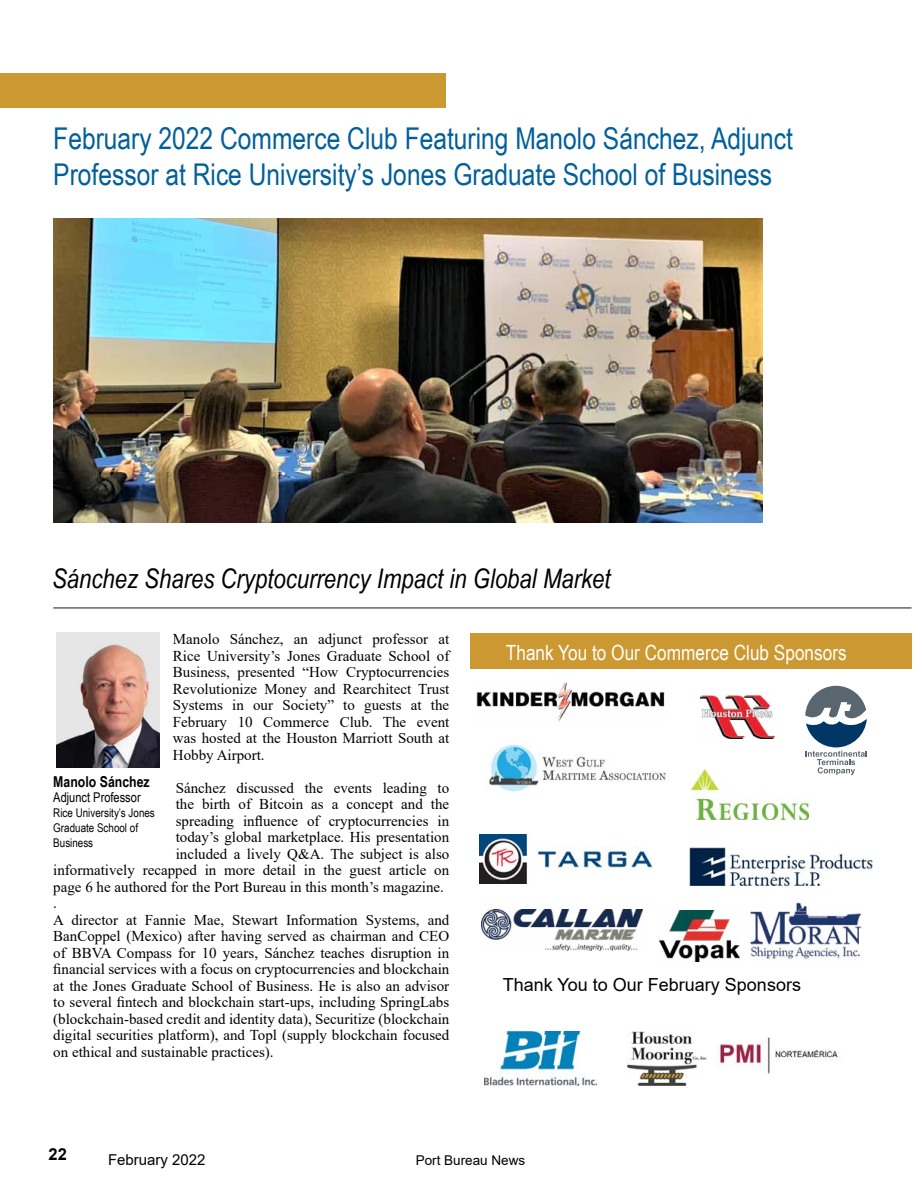
<style>
.page{position:relative;width:918px;height:1188px;background:#fff}
.page>*{position:absolute;margin:0;border:0;box-sizing:border-box;transform-origin:0 0}
.t1{font:30px/36px "Arial Narrow";color:#005f9c}
.t2{font:italic 27px "Arial Narrow";color:#000}
.t3{font:21px "Arial Narrow";color:#fff}
.t4{font:18px "Arial";color:#000}
.t5{font:700 16.5px "Arial";color:#000}
.t6{font:15px/16.5px "Times New Roman";color:#000;text-align:justify}
.t7{font:700 15px "Arial Narrow";color:#000}
.t8{font:15px "Arial";color:#000}
.t9{font:13.5px "Arial Narrow";color:#000}
.t10{font:13.5px "Arial";color:#000}
.t11{font:12px/15px "Arial Narrow";color:#000}
</style>
<div class="page">
<div style="left:470px;top:633px;width:442px;height:35px;background:#cb9831"></div>
<img style="left:479px;top:835px;width:173px;height:49px">
<img style="left:690px;top:847px;width:182px;height:38px">
<img style="left:489px;top:744px;width:177px;height:48px">
<img style="left:691px;top:769px;width:117px;height:50px">
<img style="left:750px;top:900px;width:111px;height:61px">
<svg style="left:805px;top:686px;width:62px;height:89px"></svg>
<img style="left:477px;top:683px;width:187px;height:39px">
<img style="left:481px;top:909px;width:161px;height:41px">
<img style="left:701px;top:696px;width:73px;height:43px">
<img style="left:659px;top:911px;width:80px;height:50px">
<img style="left:485px;top:1031px;width:112px;height:55px">
<img style="left:53px;top:219px;width:709px;height:303px">
<img style="left:57px;top:633px;width:102px;height:135px">
<hr style="left:53px;top:607px;width:859px;height:2px;background:#596670">
<div style="left:0;top:73px;width:445px;height:34px;background:#cb9831"></div>
<img style="left:627px;top:1031px;width:79px;height:55px">
<img style="left:718px;top:1037px;width:121px;height:36px">
<h1 class="t1" style="left:53px;top:119px;width:741px">February 2022 Commerce Club Featuring Manolo Sánchez, Adjunct<br>Professor at Rice University’s Jones Graduate School of Business</h1>
<h2 class="t2" style="left:52px;top:560px;width:560px">Sánchez Shares Cryptocurrency Impact in Global Market</h2>
<p class="t6" style="left:173px;top:630px;width:278px">Manolo Sánchez, an adjunct professor at Rice University’s Jones Graduate School of Business, presented “How Cryptocurrencies Revolutionize Money and Rearchitect Trust Systems in our Society” to guests at the February 10 Commerce Club. The event was hosted at the Houston Marriott South at Hobby Airport.</p>
<p class="t6" style="left:176px;top:779px;width:275px">Sánchez discussed the events leading to</p>
<p class="t6" style="left:176px;top:795px;width:275px">the birth of Bitcoin as a concept and the</p>
<p class="t6" style="left:176px;top:812px;width:275px">spreading influence of cryptocurrencies in</p>
<p class="t6" style="left:176px;top:828px;width:275px">today’s global marketplace. His presentation</p>
<p class="t6" style="left:176px;top:845px;width:275px">included a lively Q&amp;A. The subject is also</p>
<p class="t6" style="left:53px;top:861px;width:398px">informatively recapped in more detail in the guest article on</p>
<p class="t6" style="left:53px;top:878px;width:392px">page 6 he authored for the Port Bureau in this month’s magazine.</p>
<p class="t6" style="left:53px;top:894px;width:5px">.</p>
<p class="t6" style="left:53px;top:911px;width:398px">A director at Fannie Mae, Stewart Information Systems, and</p>
<p class="t6" style="left:53px;top:927px;width:397px">BanCoppel (Mexico) after having served as chairman and CEO</p>
<p class="t6" style="left:53px;top:944px;width:398px">of BBVA Compass for 10 years, Sánchez teaches disruption in</p>
<p class="t6" style="left:53px;top:960px;width:398px">financial services with a focus on cryptocurrencies and blockchain</p>
<p class="t6" style="left:53px;top:977px;width:397px">at the Jones Graduate School of Business. He is also an advisor</p>
<p class="t6" style="left:53px;top:993px;width:398px">to several fintech and blockchain start-ups, including SpringLabs</p>
<p class="t6" style="left:53px;top:1010px;width:398px">(blockchain-based credit and identity data), Securitize (blockchain</p>
<p class="t6" style="left:53px;top:1026px;width:398px">digital securities platform), and Topl (supply blockchain focused</p>
<p class="t6" style="left:53px;top:1043px;width:222px">on ethical and sustainable practices).</p>
<p class="t7" style="left:53px;top:770px;width:98px">Manolo Sánchez</p>
<p class="t9" style="left:53px;top:787px;width:89px">Adjunct Professor</p>
<p class="t11" style="left:53px;top:805px;width:103px">Rice University’s Jones<br>Graduate School of<br>Business</p>
<h3 class="t3" style="left:506px;top:638px;width:342px">Thank You to Our Commerce Club Sponsors</h3>
<p class="t4" style="left:503px;top:972px;width:300px">Thank You to Our February Sponsors</p>
<p class="t5" style="left:49px;top:1143px;width:20px">22</p>
<p class="t8" style="left:108px;top:1149px;width:99px">February 2022</p>
<p class="t10" style="left:416px;top:1151px;width:111px">Port Bureau News</p>
</div>
